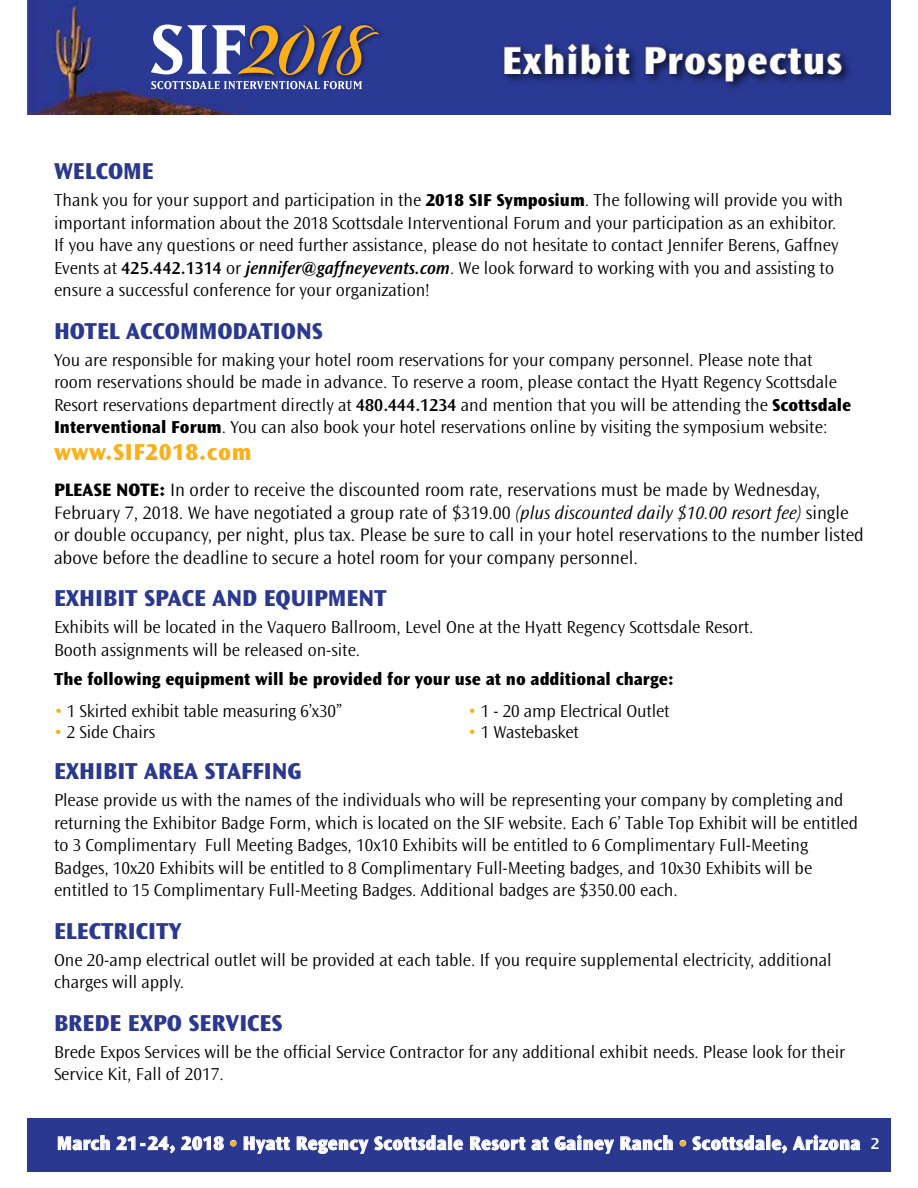
<style>
.page{position:relative;width:918px;height:1188px;background:#fff}
.page>*{position:absolute;margin:0;border:0;box-sizing:border-box;transform-origin:0 0}
.t1{font:800 40.5px "Ocean Sans Std";letter-spacing:.025em;color:#fff}
.t2{font:800 24px "Ocean Sans Std";color:#2a3890}
.t3{font:800 24px "Ocean Sans Std";letter-spacing:.025em;color:#fcaf17}
.t4{font:800 19.5px "Ocean Sans Std";letter-spacing:.02em;color:#fff}
.t5{font:300 18.75px/22.5px "Ocean Sans Std";color:#000}
.t6{font:300 18px/22.5px "Ocean Sans Std";color:#000}
.t7{font:800 18px "Ocean Sans Std";color:#000}
.t8{font:600 15px "Lucida Sans";color:#fff}
.s1{font-weight:800}
.s2{font-weight:600}
.s3{font-weight:600;font-style:italic}
.s4{font-style:italic}
.s5{color:#fcaf17}
</style>
<div class="page">
<div style="left:27px;top:1118px;width:864px;height:53px;background:#2b388f"></div>
<svg style="left:58px;top:1135px;width:52px;height:16px"></svg>
<svg style="left:116px;top:1136px;width:59px;height:18px"></svg>
<svg style="left:181px;top:1136px;width:43px;height:15px"></svg>
<svg style="left:230px;top:1140px;width:6px;height:6px"></svg>
<svg style="left:243px;top:1136px;width:47px;height:18px"></svg>
<svg style="left:296px;top:1135px;width:151px;height:19px"></svg>
<div style="left:448px;top:1135px;width:4px;height:15px;border:1px solid #fff"></div>
<svg style="left:453px;top:1139px;width:11px;height:12px"></svg>
<svg style="left:470px;top:1134px;width:144px;height:20px"></svg>
<svg style="left:620px;top:1135px;width:53px;height:16px"></svg>
<svg style="left:680px;top:1140px;width:6px;height:6px"></svg>
<svg style="left:692px;top:1135px;width:73px;height:16px"></svg>
<svg style="left:771px;top:1139px;width:16px;height:15px"></svg>
<svg style="left:793px;top:1134px;width:67px;height:17px"></svg>
<img style="left:26px;top:0;width:864px;height:115px">
<img style="left:233px;top:24px;width:99px;height:57px">
<svg style="left:151px;top:81px;width:211px;height:9px;background:#747eb9"></svg>
<img style="left:274px;top:21px;width:48px;height:62px">
<img style="left:332px;top:20px;width:54px;height:62px">
<svg style="left:151px;top:25px;width:228px;height:50px"></svg>
<div style="left:500px;top:40px;width:353px;height:53px;background:#000;opacity:.75"></div>
<svg style="left:504px;top:43px;width:126px;height:32px;background:#272f6a"></svg>
<svg style="left:645px;top:46px;width:197px;height:36px;background:#262f6f"></svg>
<h1 class="t1" style="left:502px;top:37px;width:342px">Exhibit Prospectus</h1>
<h2 class="t2" style="left:54px;top:158px;width:101px">WELCOME</h2>
<p class="t6" style="left:54px;top:189px;width:791px">Thank you for your support and participation in the <span class="s1">2018 SIF Symposium</span>. The following will provide you with important information about the 2018 Scottsdale Interventional Forum and your participation as an exhibitor.<br>If you have any questions or need further assistance, please do not hesitate to contact Jennifer Berens, Gaffney Events at <span class="s2">425.442.1314</span> or <span class="s3">jennifer@gaffneyevents.com</span>. We look forward to working with you and assisting to ensure a successful conference for your organization!</p>
<h2 class="t2" style="left:54px;top:318px;width:270px">HOTEL ACCOMMODATIONS</h2>
<p class="t6" style="left:54px;top:349px;width:799px">You are responsible for making your hotel room reservations for your company personnel. Please note that room reservations should be made in advance. To reserve a room, please contact the Hyatt Regency Scottsdale Resort reservations department directly at <span class="s2">480.444.1234</span> and mention that you will be attending the <span class="s1">Scottsdale Interventional Forum</span>. You can also book your hotel reservations online by visiting the symposium website:</p>
<h2 class="t3" style="left:54px;top:439px;width:199px">www.SIF2018.com</h2>
<p class="t5" style="left:54px;top:479px;width:812px"><span class="s1">PLEASE NOTE:</span> In order to receive the discounted room rate, reservations must be made by Wednesday, February 7, 2018. We have negotiated a group rate of $319.00 <span class="s4">(plus discounted daily $10.00 resort fee)</span> single or double occupancy, per night, plus tax. Please be sure to call in your hotel reservations to the number listed above before the deadline to secure a hotel room for your company personnel.</p>
<h2 class="t2" style="left:54px;top:585px;width:334px">EXHIBIT SPACE AND EQUIPMENT</h2>
<p class="t6" style="left:54px;top:616px;width:701px">Exhibits will be located in the Vaquero Ballroom, Level One at the Hyatt Regency Scottsdale Resort.<br>Booth assignments will be released on-site.</p>
<p class="t7" style="left:54px;top:669px;width:622px">The following equipment will be provided for your use at no additional charge:</p>
<p class="t6" style="left:54px;top:700px;width:290px"><span class="s5">•</span> 1 Skirted exhibit table measuring 6’x30”</p>
<p class="t6" style="left:54px;top:721px;width:103px"><span class="s5">•</span> 2 Side Chairs</p>
<p class="t6" style="left:468px;top:700px;width:203px"><span class="s5">•</span> 1 - 20 amp Electrical Outlet</p>
<p class="t6" style="left:468px;top:721px;width:113px"><span class="s5">•</span> 1 Wastebasket</p>
<h2 class="t2" style="left:54px;top:758px;width:249px">EXHIBIT AREA STAFFING</h2>
<p class="t6" style="left:54px;top:789px;width:806px">Please provide us with the names of the individuals who will be representing your company by completing and returning the Exhibitor Badge Form, which is located on the SIF website. Each 6’ Table Top Exhibit will be entitled to 3 Complimentary Full Meeting Badges, 10x10 Exhibits will be entitled to 6 Complimentary Full-Meeting Badges, 10x20 Exhibits will be entitled to 8 Complimentary Full-Meeting badges, and 10x30 Exhibits will be entitled to 15 Complimentary Full-Meeting Badges. Additional badges are $350.00 each.</p>
<h2 class="t2" style="left:54px;top:918px;width:129px">ELECTRICITY</h2>
<p class="t6" style="left:54px;top:949px;width:779px">One 20-amp electrical outlet will be provided at each table. If you require supplemental electricity, additional charges will apply.</p>
<h2 class="t2" style="left:54px;top:1010px;width:230px">BREDE EXPO SERVICES</h2>
<p class="t6" style="left:54px;top:1041px;width:793px">Brede Expos Services will be the official Service Contractor for any additional exhibit needs. Please look for their<br>Service Kit, Fall of 2017.</p>
<p class="t4" style="left:57px;top:1132px;width:805px">March 21-24, 2018 <span class="s5">•</span> Hyatt Regency Scottsdale Resort at Gainey Ranch <span class="s5">•</span> Scottsdale, Arizona</p>
<p class="t8" style="left:871px;top:1136px;width:11px">2</p>
</div>
